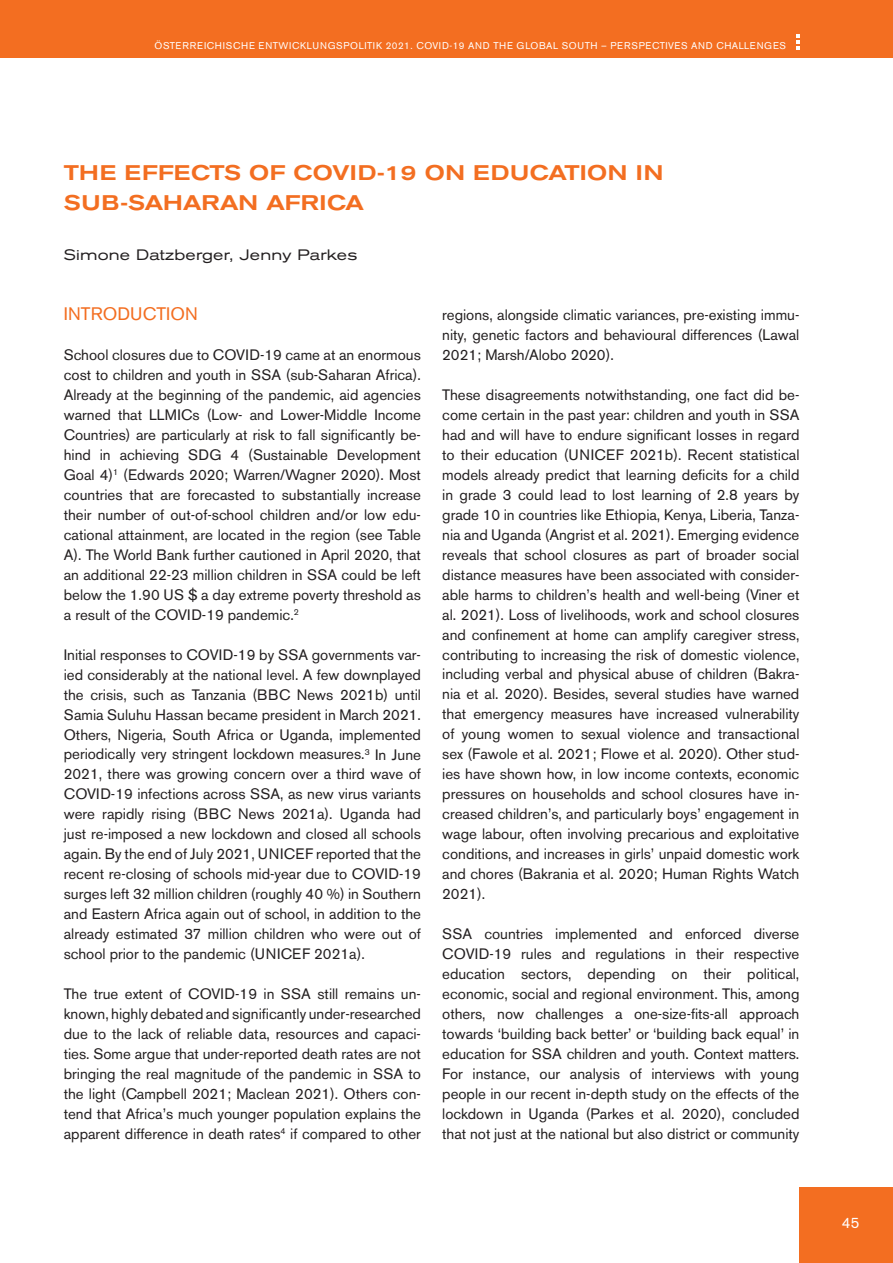
<style>
.page{position:relative;width:893px;height:1263px;background:#fff}
.page>*{position:absolute;margin:0;border:0;box-sizing:border-box;transform-origin:0 0}
.t1{font:500 expanded 21px/30px "Akzidenz Grotesk BE";letter-spacing:.025em;color:#f36e21}
.t2{font:18px "Akzidenz Grotesk BE";letter-spacing:.005em;color:#f36e21}
.t3{font:15px/20px "Akzidenz Grotesk BE";color:#231f20;text-align:justify}
.t4{font:expanded 15px "Akzidenz Grotesk BE";letter-spacing:.01em;color:#231f20}
.t5{font:15px "Akzidenz Grotesk BE";color:#fff}
.t6{font:9.75px "Akzidenz Grotesk BE";letter-spacing:.07em;color:#fff}
</style>
<div class="page">
<div style="left:0;top:0;width:893px;height:58px;background:#f36e21"></div>
<svg style="left:796px;top:34px;width:3px;height:15px"></svg>
<div style="left:799px;top:1188px;width:94px;height:75px;background:#f36e21"></div>
<p class="t6" style="left:154px;top:40px;width:633px">Österreichische Entwicklungspolitik 2021. COVID-19 and the Global South – Perspectives and challenges</p>
<h1 class="t1" style="left:64px;top:158px;width:601px">THE EFFECTS OF COVID-19 ON EDUCATION I N<br>SUB-SAHARAN AFRI CA</h1>
<p class="t4" style="left:64px;top:246px;width:295px">Simone Datzberger, Jenny Parkes</p>
<p class="t2" style="left:64px;top:303px;width:136px">Introduction</p>
<p class="t3" style="left:64px;top:345px;width:359px">School closures due to COVID-19 came at an enormous cost to children and youth in SSA (sub-Saharan Africa).<br>Already at the beginning of the pandemic, aid agencies warned that LLMICs (Low- and Lower-Middle Income Countries) are particularly at risk to fall significantly be&shy;hind in achieving SDG 4 (Sustainable Development Goal 4)<sup>1</sup> (Edwards 2020; Warren/Wagner 2020). Most countries that are forecasted to substantially increase their number of out-of-school children and/or low edu&shy;cational attainment, are located in the region (see Table A). The World Bank further cautioned in April 2020, that an additional 22-23 million children in SSA could be left below the 1.90 U S $ a day extreme poverty threshold as a result of the COVID-19 pandemic.<sup>2</sup></p>
<p class="t3" style="left:64px;top:644px;width:359px">Initial responses to COVID-19 by SSA governments var&shy;ied considerably at the national level. A few downplayed the crisis, such as Tanzania (BBC News 2021b) until Samia Suluhu Hassan became president in March 2021.<br>Others, N igeria, South Africa or Uganda, implemented periodically very stringent lockdown measures.<sup>3</sup> In June 2021, there was growing concern over a third wave of COVID-19 infections across SSA, as new virus variants were rapidly rising (BBC News 2021a). Uganda had just re-imposed a new lockdown and closed all schools again. By the end of July 2021, UN ICEF reported that the recent re-closing of schools mid-year due to COVID-19 surges left 32 million children (roughly 40 %) in Southern and Eastern Africa again out of school, in addition to the already estimated 37 million children who were out of school prior to the pandemic (UN ICEF 2021a).</p>
<p class="t3" style="left:64px;top:984px;width:359px">The true extent of COVID-19 in SSA still remains un&shy;known, highly debated and significantly under-researched due to the lack of reliable data, resources and capaci&shy;ties. Some argue that under-reported death rates are not bringing the real magnitude of the pandemic in SSA to the light (Campbell 2021; Maclean 2021). Others con&shy;tend that Africa’s much younger population explains the apparent difference in death rates<sup>4</sup> if compared to other</p>
<p class="t3" style="left:442px;top:305px;width:359px">regions, alongside climatic variances, pre-existing immu&shy;nity, genetic factors and behavioural differences (Lawal 2021; Marsh/Alobo 2020).</p>
<p class="t3" style="left:442px;top:384px;width:359px">These disagreements notwithstanding, one fact did be&shy;come certain in the past year: children and youth in SSA had and will have to endure significant losses in regard to their education (UN ICEF 2021b). Recent statistical models already predict that learning deficits for a child in grade 3 could lead to lost learning of 2.8 years by grade 10 in countries like Ethiopia, Kenya, Liberia, Tanza&shy;nia and Uganda (Angrist et al. 2021). Emerging evidence reveals that school closures as part of broader social distance measures have been associated with consider&shy;able harms to children’s health and well-being (Viner et al. 2021). Loss of livelihoods, work and school closures and confinement at home can amplify caregiver stress, contributing to increasing the risk of domestic violence, including verbal and physical abuse of children (Bakra&shy;nia et al. 2020). Besides, several studies have warned that emergency measures have increased vulnerability of young women to sexual violence and transactional sex (Fawole et al. 2021; Flowe et al. 2020). Other stud&shy;ies have shown how, in low income contexts, economic pressures on households and school closures have in&shy;creased children’s, and particularly boys’ engagement in wage labour, often involving precarious and exploitative conditions, and increases in girls’ unpaid domestic work and chores (Bakrania et al. 2020; Human Rights Watch 2021).</p>
<p class="t3" style="left:442px;top:924px;width:359px">SSA countries implemented and enforced diverse COVID-19 rules and regulations in their respective education sectors, depending on their political, economic, social and regional environment. This, among others, now challenges a one-size-fits-all approach towards ‘building back better’ or ‘building back equal’ in education for SSA children and youth. Context matters.<br>For instance, our analysis of interviews with young people in our recent in-depth study on the effects of the lockdown in Uganda (Parkes et al. 2020), concluded that not just at the national but also district or community</p>
<p class="t5" style="left:842px;top:1214px;width:19px">45</p>
</div>
